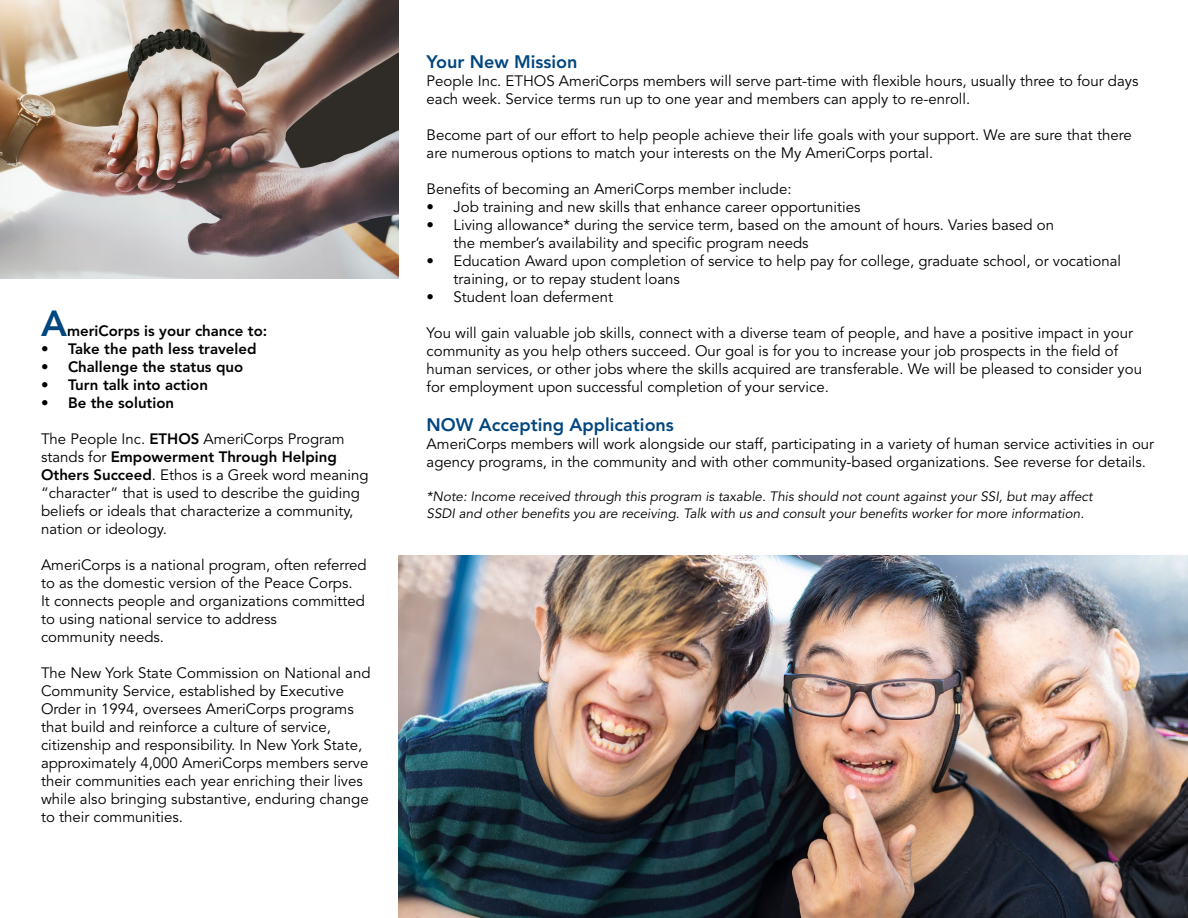
<style>
.page{position:relative;width:1188px;height:918px;background:#fff}
.page>*{position:absolute;margin:0;border:0;box-sizing:border-box;transform-origin:0 0}
.t1{font:800 36px "Avenir LT Std";color:#00467f}
.t2{font:800 18px "Avenir LT Std";color:#00467f}
.t3{font:15px/18px "Avenir LT Std";color:#000}
.t4{font:800 15px "Avenir LT Std";color:#000}
.t5{font:italic 13.5px/16.2px "Avenir LT Std";color:#000}
.s1{font-weight:800}
</style>
<div class="page">
<img style="left:0;top:0;width:398px;height:278px">
<img style="left:398px;top:555px;width:790px;height:363px">
<h1 class="t1" style="left:41px;top:302px;width:27px">A</h1>
<p class="t4" style="left:67px;top:322px;width:202px">meriCorps is your chance to:</p>
<p class="t4" style="left:41px;top:340px;width:217px">• Take the path less traveled</p>
<p class="t4" style="left:41px;top:358px;width:204px">• Challenge the status quo</p>
<p class="t4" style="left:41px;top:376px;width:168px">• Turn talk into action</p>
<p class="t4" style="left:41px;top:394px;width:135px">• Be the solution</p>
<p class="t3" style="left:41px;top:430px;width:329px">The People Inc. <span class="s1">ETHOS</span> AmeriCorps Program stands for <span class="s1">Empowerment Through Helping Others Succeed</span>. Ethos is a Greek word meaning “character” that is used to describe the guiding beliefs or ideals that characterize a community, nation or ideology.</p>
<p class="t3" style="left:41px;top:556px;width:327px">AmeriCorps is a national program, often referred to as the domestic version of the Peace Corps.<br>It connects people and organizations committed to using national service to address<br>community needs.</p>
<p class="t3" style="left:41px;top:664px;width:331px">The New York State Commission on National and Community Service, established by Executive Order in 1994, oversees AmeriCorps programs that build and reinforce a culture of service, citizenship and responsibility. In New York State, approximately 4,000 AmeriCorps members serve their communities each year enriching their lives while also bringing substantive, enduring change to their communities.</p>
<p class="t2" style="left:427px;top:51px;width:152px">Your New Mission</p>
<p class="t3" style="left:427px;top:72px;width:713px">People Inc. ETHOS AmeriCorps members will serve part-time with flexible hours, usually three to four days each week. Service terms run up to one year and members can apply to re-enroll.</p>
<p class="t3" style="left:427px;top:126px;width:707px">Become part of our effort to help people achieve their life goals with your support. We are sure that there are numerous options to match your interests on the My AmeriCorps portal.</p>
<p class="t3" style="left:427px;top:180px;width:367px">Benefits of becoming an AmeriCorps member include:</p>
<p class="t3" style="left:427px;top:198px;width:435px">• Job training and new skills that enhance career opportunities</p>
<p class="t3" style="left:454px;top:216px;width:602px;text-indent:-27px">• Living allowance* during the service term, based on the amount of hours. Varies based on the member’s availability and specific program needs</p>
<p class="t3" style="left:454px;top:252px;width:669px;text-indent:-27px">• Education Award upon completion of service to help pay for college, graduate school, or vocational training, or to repay student loans</p>
<p class="t3" style="left:427px;top:288px;width:188px">• Student loan deferment</p>
<p class="t3" style="left:427px;top:324px;width:717px">You will gain valuable job skills, connect with a diverse team of people, and have a positive impact in your community as you help others succeed. Our goal is for you to increase your job prospects in the field of human services, or other jobs where the skills acquired are transferable. We will be pleased to consider you for employment upon successful completion of your service.</p>
<p class="t2" style="left:427px;top:414px;width:249px">NOW Accepting Applications</p>
<p class="t3" style="left:427px;top:435px;width:729px">AmeriCorps members will work alongside our staff, participating in a variety of human service activities in our agency programs, in the community and with other community-based organizations. See reverse for details.</p>
<p class="t5" style="left:427px;top:489px;width:667px">*Note: Income received through this program is taxable. This should not count against your SSI, but may affect<br>SSDI and other benefits you are receiving. Talk with us and consult your benefits worker for more information.</p>
</div>
